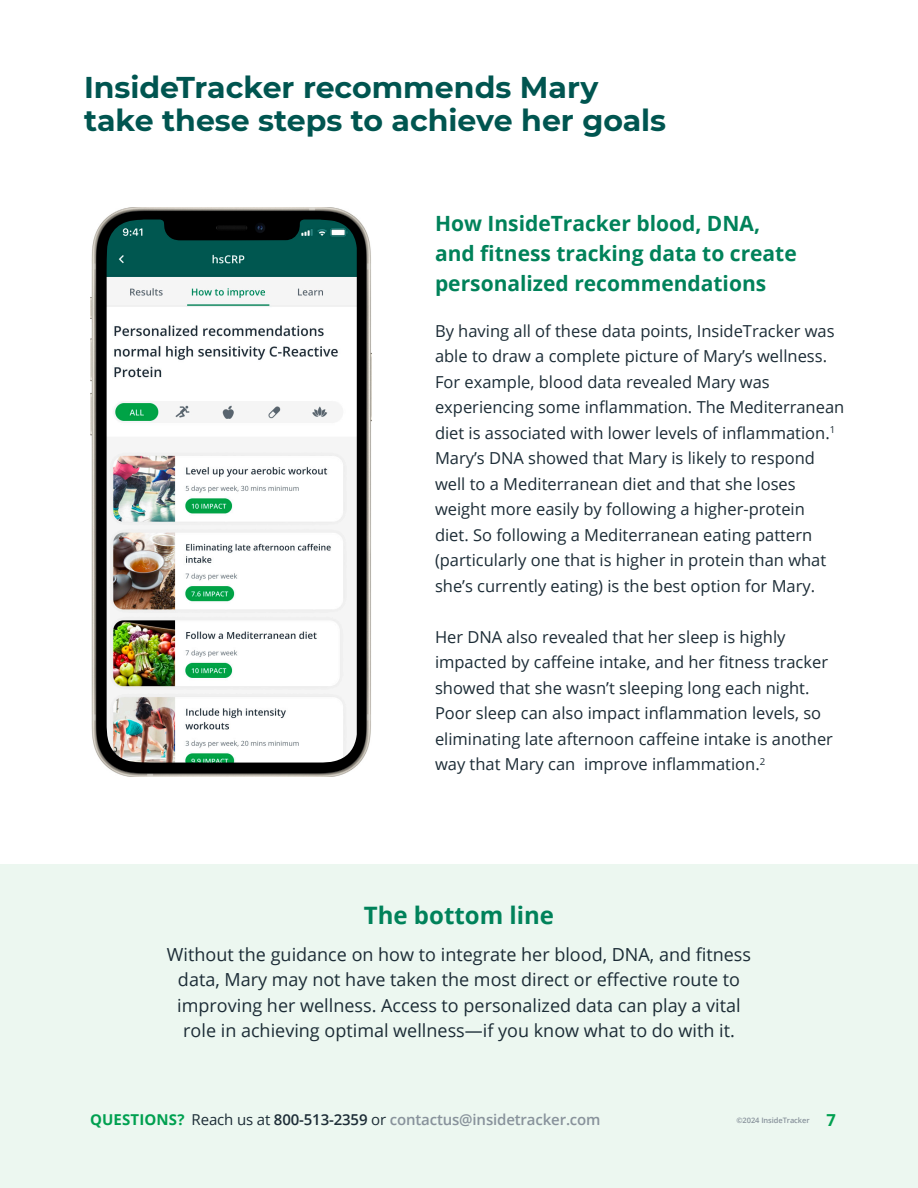
<style>
.page{position:relative;width:918px;height:1188px;background:#fff}
.page>*{position:absolute;margin:0;border:0;box-sizing:border-box;transform-origin:0 0}
.t1{font:700 30px/33px "Montserrat";color:#005550}
.t2{font:700 24px "Open Sans";color:#00825a}
.t3{font:700 21px/30px "Open Sans";color:#00825a}
.t4{font:18px/25.5px "Open Sans";color:#1c2c36;text-align:center}
.t5{font:16.5px/25.5px "Open Sans";color:#1c2c36}
.t6{font:700 16.5px "Open Sans";color:#00a050}
.t7{font:600 15px "Open Sans";letter-spacing:-.01em;color:#88929b}
.t8{font:600 7.5px "Open Sans";letter-spacing:-.01em;color:#88929b}
.s1{font-weight:700;color:#00a050}
.s2{font-weight:400;color:#1c2c36}
.s3{color:#1c2c36}
</style>
<div class="page">
<div style="left:0;top:864px;width:918px;height:324px;background:#ecf7f0"></div>
<img style="left:90px;top:207px;width:282px;height:570px">
<img style="left:107px;top:220px;width:250px;height:543px">
<p class="t1" style="left:84px;top:69px;width:584px">InsideTracker recommends Mary take these steps to achieve her goals</p>
<p class="t3" style="left:435px;top:207px;width:363px">How InsideTracker blood, DNA, and fitness tracking data to create personalized recommendations</p>
<p class="t5" style="left:435px;top:317px;width:411px">By having all of these data points, InsideTracker was able to draw a complete picture of Mary’s wellness.<br>For example, blood data revealed Mary was experiencing some inflammation. The Mediterranean diet is associated with lower levels of inflammation.<sup>1<br></sup>Mary’s DNA showed that Mary is likely to respond well to a Mediterranean diet and that she loses weight more easily by following a higher-protein<br>diet. So following a Mediterranean eating pattern (particularly one that is higher in protein than what she’s currently eating) is the best option for Mary.</p>
<p class="t5" style="left:435px;top:623px;width:400px">Her DNA also revealed that her sleep is highly impacted by caffeine intake, and her fitness tracker showed that she wasn’t sleeping long each night.<br>Poor sleep can also impact inflammation levels, so eliminating late afternoon caffeine intake is another way that Mary can improve inflammation.<sup>2</sup></p>
<p class="t2" style="left:364px;top:899px;width:192px">The bottom line</p>
<p class="t4" style="left:167px;top:941px;width:586px">Without the guidance on how to integrate her blood, DNA, and fitness data, Mary may not have taken the most direct or effective route to improving her wellness. Access to personalized data can play a vital role in achieving optimal wellness—if you know what to do with it.</p>
<p class="t7" style="left:90px;top:1109px;width:512px"><span class="s1">QUESTIONS?</span> <span class="s2">Reach us at</span> <span class="s3">800-513-2359</span> <span class="s2">or</span> contactus@insidetracker.com</p>
<p class="t8" style="left:736px;top:1115px;width:75px">©2024 InsideTracker</p>
<p class="t6" style="left:826px;top:1109px;width:11px">7</p>
</div>
